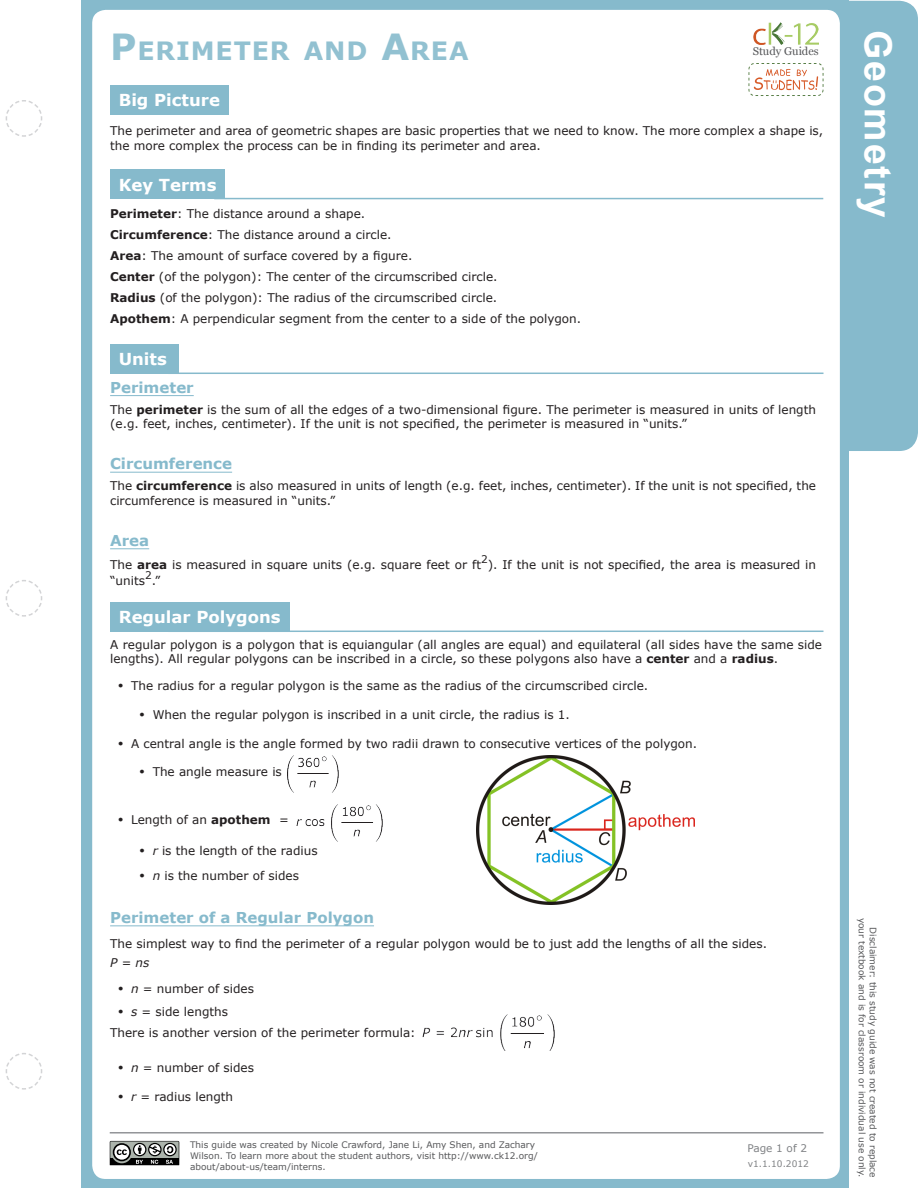
<style>
.page{position:relative;width:918px;height:1188px;background:#fff}
.page>*{position:absolute;margin:0;border:0;box-sizing:border-box;transform-origin:0 0}
.t1{font:700 37.5px "Arial";letter-spacing:.05em;color:#fff}
.t2{font:700 25.2px "Verdana";letter-spacing:.035em;color:#92c1d1}
.Section_Header{font:700 16.5px "Verdana";color:#fff}
.Subheadings{font:700 15px "Verdana";color:#86bacc}
.Bullet{font:12px/14.4px "Verdana";color:#231f20}
.Key_Terms{font:12px "Verdana";color:#231f20}
.t3{font:italic 12px "Verdana";color:#231f20}
.t4{font:11.25px "Georgia";color:#57585a}
.t5{font:10.5px "Verdana";color:#808285}
.t6{font:10.5px "Verdana";color:#231f20}
.Image_Credit{font:9px/10.8px "Verdana";color:#57585a;text-align:right}
.Image_Credit-2{font:9px "Verdana";color:#808285}
.s1{font-size:36px}
.s2{font-weight:700}
.s3{font-family:"Georgia";font-size:15px}
.s4{font-family:"Georgia";font-style:italic;font-size:15px}
.s5{font-style:italic}
</style>
<div class="page">
<div style="left:816px;top:2px;width:101px;height:448px;background:#86bacc;border-radius:18px"></div>
<div style="left:816px;top:1px;width:102px;height:450px;border:2px solid #86bacc;border-radius:18px"></div>
<div style="left:88px;top:5px;width:756px;height:1178px;background:#fff;border-radius:18px"></div>
<div style="left:83px;top:1px;width:766px;height:1187px;border:9px solid #86bacc;border-radius:18px"></div>
<svg style="left:5px;top:100px;width:38px;height:37px"></svg>
<svg style="left:5px;top:580px;width:38px;height:37px"></svg>
<svg style="left:5px;top:1053px;width:38px;height:37px"></svg>
<hr style="left:110px;top:1132px;width:714px;height:2px;background:#939598">
<svg style="left:110px;top:1141px;width:69px;height:24px;background:#727472"></svg>
<img style="left:754px;top:22px;width:64px;height:23px">
<svg style="left:749px;top:63px;width:75px;height:33px"></svg>
<svg style="left:917px;top:13px;width:1px;height:425px"></svg>
<hr style="left:214px;top:198px;width:609px;height:1px;background:#86bacc">
<hr style="left:168px;top:373px;width:655px;height:1px;background:#86bacc">
<hr style="left:168px;top:631px;width:655px;height:1px;background:#86bacc">
<hr style="left:110px;top:395px;width:84px;height:1px;background:#86bacc">
<hr style="left:110px;top:472px;width:122px;height:1px;background:#86bacc">
<hr style="left:110px;top:548px;width:39px;height:1px;background:#86bacc">
<hr style="left:110px;top:925px;width:264px;height:1px;background:#86bacc">
<div style="left:110px;top:169px;width:115px;height:30px;background:#86bacc"></div>
<div style="left:110px;top:344px;width:69px;height:30px;background:#86bacc"></div>
<div style="left:110px;top:602px;width:180px;height:30px;background:#86bacc"></div>
<div style="left:110px;top:85px;width:119px;height:30px;background:#86bacc"></div>
<img style="left:287px;top:756px;width:51px;height:36px">
<img style="left:296px;top:804px;width:86px;height:37px">
<img style="left:477px;top:756px;width:217px;height:149px">
<img style="left:422px;top:1014px;width:132px;height:37px">
<p class="t2" style="left:110px;top:33px;width:360px"><span class="s1">P</span>ERIMETER AND <span class="s1">A</span>REA</p>
<p class="Section_Header" style="left:119px;top:89px;width:103px">Big Picture</p>
<p class="t4" style="left:753px;top:45px;width:68px">Study Guides</p>
<p class="Bullet" style="left:110px;top:124px;width:715px">The perimeter and area of geometric shapes are basic properties that we need to know. The more complex a shape is, the more complex the process can be in finding its perimeter and area.</p>
<p class="Section_Header" style="left:119px;top:173px;width:99px">Key Terms</p>
<p class="Key_Terms" style="left:110px;top:205px;width:257px"><span class="s2">Perimeter</span>: The distance around a shape.</p>
<p class="Key_Terms" style="left:110px;top:226px;width:283px"><span class="s2">Circumference</span>: The distance around a circle.</p>
<p class="Key_Terms" style="left:110px;top:247px;width:304px"><span class="s2">Area</span>: The amount of surface covered by a figure.</p>
<p class="Key_Terms" style="left:110px;top:268px;width:389px"><span class="s2">Center</span> (of the polygon): The center of the circumscribed circle.</p>
<p class="Key_Terms" style="left:110px;top:289px;width:389px"><span class="s2">Radius</span> (of the polygon): The radius of the circumscribed circle.</p>
<p class="Key_Terms" style="left:110px;top:310px;width:473px"><span class="s2">Apothem</span>: A perpendicular segment from the center to a side of the polygon.</p>
<p class="Section_Header" style="left:119px;top:348px;width:50px">Units</p>
<p class="Subheadings" style="left:110px;top:377px;width:85px">Perimeter</p>
<p class="Bullet" style="left:110px;top:402px;width:707px">The <span class="s2">perimeter</span> is the sum of all the edges of a two-dimensional figure. The perimeter is measured in units of length (e.g. feet, inches, centimeter). If the unit is not specified, the perimeter is measured in “units.”</p>
<p class="Subheadings" style="left:110px;top:453px;width:123px">Circumference</p>
<p class="Bullet" style="left:110px;top:479px;width:708px">The <span class="s2">circumference</span> is also measured in units of length (e.g. feet, inches, centimeter). If the unit is not specified, the circumference is measured in “units.”</p>
<p class="Subheadings" style="left:110px;top:530px;width:41px">Area</p>
<p class="Bullet" style="left:110px;top:557px;width:372px">The <span class="s2">area</span> is measured in square units (e.g. square feet or ft</p>
<p class="t6" style="left:481px;top:552px;width:8px">2</p>
<p class="Bullet" style="left:488px;top:557px;width:330px">). If the unit is not specified, the area is measured in</p>
<p class="t6" style="left:145px;top:568px;width:8px">2</p>
<p class="Bullet" style="left:110px;top:573px;width:36px">“units</p>
<p class="Bullet" style="left:152px;top:573px;width:10px">.”</p>
<p class="Section_Header" style="left:119px;top:606px;width:163px">Regular Polygons</p>
<p class="Bullet" style="left:110px;top:637px;width:713px">A regular polygon is a polygon that is equiangular (all angles are equal) and equilateral (all sides have the same side lengths). All regular polygons can be inscribed in a circle, so these polygons also have a <span class="s2">center</span> and a <span class="s2">radius</span>.</p>
<p class="Bullet" style="left:118px;top:678px;width:532px"><span class="s3">•</span> The radius for a regular polygon is the same as the radius of the circumscribed circle.</p>
<p class="Bullet" style="left:139px;top:707px;width:432px"><span class="s3">•</span> When the regular polygon is inscribed in a unit circle, the radius is 1.</p>
<p class="Bullet" style="left:118px;top:736px;width:581px"><span class="s3">•</span> A central angle is the angle formed by two radii drawn to consecutive vertices of the polygon.</p>
<p class="Bullet" style="left:139px;top:765px;width:144px"><span class="s3">•</span> The angle measure is</p>
<p class="Bullet" style="left:118px;top:812px;width:173px"><span class="s3">•</span> Length of an <span class="s2">apothem</span> =</p>
<p class="Bullet" style="left:139px;top:843px;width:180px"><span class="s4">•</span> <span class="s5">r</span> is the length of the radius</p>
<p class="Bullet" style="left:139px;top:868px;width:161px"><span class="s4">•</span> <span class="s5">n</span> is the number of sides</p>
<p class="Subheadings" style="left:110px;top:907px;width:265px">Perimeter of a Regular Polygon</p>
<p class="Bullet" style="left:110px;top:936px;width:658px">The simplest way to find the perimeter of a regular polygon would be to just add the lengths of all the sides.</p>
<p class="t3" style="left:110px;top:954px;width:41px">P = ns</p>
<p class="Bullet" style="left:118px;top:982px;width:138px"><span class="s4">•</span> <span class="s5">n</span> = number of sides</p>
<p class="Bullet" style="left:118px;top:1004px;width:112px"><span class="s4">•</span> <span class="s5">s</span> = side lengths</p>
<p class="Bullet" style="left:110px;top:1025px;width:307px">There is another version of the perimeter formula:</p>
<p class="Bullet" style="left:118px;top:1061px;width:138px"><span class="s4">•</span> <span class="s5">n</span> = number of sides</p>
<p class="Bullet" style="left:118px;top:1090px;width:117px"><span class="s4">•</span> <span class="s5">r</span> = radius length</p>
<p class="Image_Credit" style="left:190px;top:1139px;width:349px;text-align:left">This guide was created by Nicole Crawford, Jane Li, Amy Shen, and Zachary<br>Wilson. To learn more about the student authors, visit http://www.ck12.org/ about/about-us/team/interns.</p>
<p class="t5" style="left:747px;top:1141px;width:61px">Page 1 of 2</p>
<p class="Image_Credit-2" style="left:748px;top:1157px;width:62px">v1.1.10.2012</p>
<p class="t1" style="left:903px;top:30px;width:190px;rotate:90deg">Geometry</p>
<p class="Image_Credit" style="left:879px;top:918px;width:261px;rotate:90deg">Disclaimer: this study guide was not created to replace your textbook and is for classroom or individual use only.</p>
</div>
